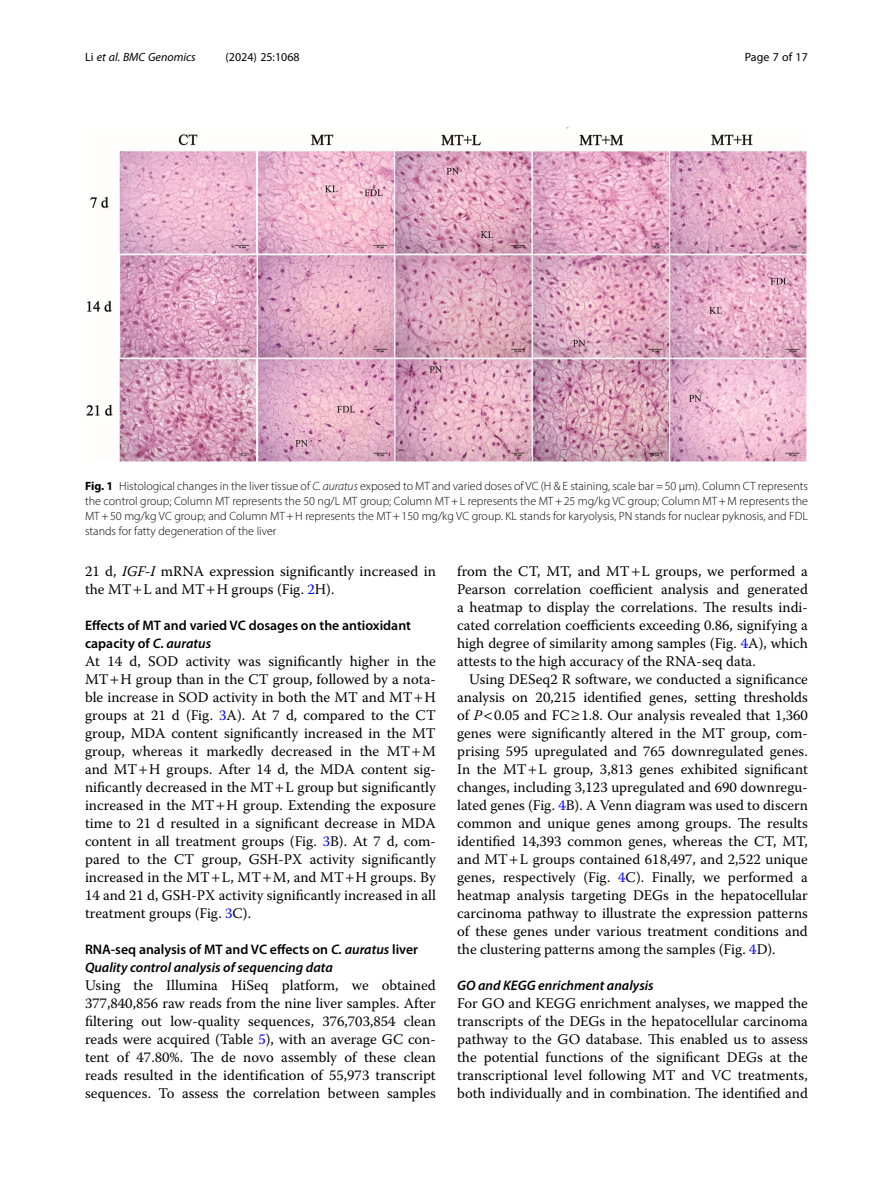
<style>
.page{position:relative;width:893px;height:1191px;background:#fff}
.page>*{position:absolute;margin:0;border:0;box-sizing:border-box;transform-origin:0 0}
.Body_Text{font:14.7px/18px "Warnock Pro";color:#000;text-align:justify}
.Body_Text_Indent{font:14.7px/18px "Warnock Pro";color:#000;text-align:justify}
.Head_2{font:600 13.8px/18px "Myriad Pro";color:#000}
.Head_3_after_2{font:italic 600 13.8px "Myriad Pro";color:#000}
.Head_3{font:italic 600 13.8px "Myriad Pro";color:#000}
.Figure_Caption{font:300 12px/15px "Myriad Pro";color:#000;text-align:justify}
.t1{font:12px "Myriad Pro";color:#000}
.t2{font:italic 12px "Myriad Pro";color:#000}
.s1{font-style:normal}
.s2{font-weight:700}
.s3{font-style:italic}
.s4{color:#00f}
</style>
<div class="page">
<img style="left:86px;top:127px;width:722px;height:336px">
<p class="t2" style="left:85px;top:50px;width:112px"><span class="s1">Li</span> et al. BMC Genomics</p>
<p class="t1" style="left:226px;top:50px;width:76px">(2024) 25:1068</p>
<p class="t1" style="left:745px;top:50px;width:65px">Page 7 of 17</p>
<p class="Figure_Caption" style="left:85px;top:478px;width:724px"><span class="s2">Fig. 1</span> Histological changes in the liver tissue of <span class="s3">C. auratus</span> exposed to MT and varied doses of VC (H &amp; E staining, scale bar =50 μm). Column CT represents the control group; Column MT represents the 50 ng/L MT group; Column MT+L represents the MT+25 mg/kg VC group; Column MT+M represents the MT+50 mg/kg VC group; and Column MT+H represents the MT+150 mg/kg VC group. KL stands for karyolysis, PN stands for nuclear pyknosis, and FDL stands for fatty degeneration of the liver</p>
<p class="Body_Text" style="left:85px;top:562px;width:352px">21 d, <span class="s3">IGF-I</span> mRNA expression significantly increased in the MT L and MT H groups (Fig. <span class="s4">2</span>H).</p>
<p class="Head_2" style="left:85px;top:616px;width:327px">Effects of MT and varied VC dosages on the antioxidant capacity of <span class="s3">C. auratus</span></p>
<p class="Body_Text" style="left:85px;top:652px;width:352px">At 14 d, SOD activity was significantly higher in the MT H group than in the CT group, followed by a nota&shy;ble increase in SOD activity in both the MT and MT H groups at 21 d (Fig. <span class="s4">3</span>A). At 7 d, compared to the CT group, MDA content significantly increased in the MT group, whereas it markedly decreased in the MT M and MT H groups. After 14 d, the MDA content sig&shy;nificantly decreased in the MT L group but significantly increased in the MT H group. Extending the exposure time to 21 d resulted in a significant decrease in MDA content in all treatment groups (Fig. <span class="s4">3</span>B). At 7 d, com&shy;pared to the CT group, GSH-PX activity significantly increased in the MT L, MT M, and MT H groups. By 14 and 21 d, GSH-PX activity significantly increased in all treatment groups (Fig. <span class="s4">3</span>C).</p>
<p class="Head_2" style="left:85px;top:940px;width:335px">RNA-seq analysis of MT and VC effects on <span class="s3">C. auratus</span> liver</p>
<p class="Head_3_after_2" style="left:85px;top:959px;width:249px">Quality control analysis of sequencing data</p>
<p class="Body_Text" style="left:85px;top:976px;width:352px">Using the Illumina HiSeq platform, we obtained 377,840,856 raw reads from the nine liver samples. After filtering out low-quality sequences, 376,703,854 clean reads were acquired (Table <span class="s4">5</span>), with an average GC con&shy;tent of 47.80%. The de novo assembly of these clean reads resulted in the identification of 55,973 transcript sequences. To assess the correlation between samples</p>
<p class="Body_Text" style="left:457px;top:562px;width:352px">from the CT, MT, and MT L groups, we performed a Pearson correlation coefficient analysis and generated a heatmap to display the correlations. The results indi&shy;cated correlation coefficients exceeding 0.86, signifying a high degree of similarity among samples (Fig. <span class="s4">4</span>A), which attests to the high accuracy of the RNA-seq data.</p>
<p class="Body_Text_Indent" style="left:457px;top:670px;width:352px;text-indent:12px">Using DESeq2 R software, we conducted a significance analysis on 20,215 identified genes, setting thresholds of <span class="s3">P</span> 0.05 and FC≥1.8. Our analysis revealed that 1,360 genes were significantly altered in the MT group, com&shy;prising 595 upregulated and 765 downregulated genes.<br>In the MT L group, 3,813 genes exhibited significant changes, including 3,123 upregulated and 690 downregu&shy;lated genes (Fig. <span class="s4">4</span>B). A Venn diagram was used to discern common and unique genes among groups. The results identified 14,393 common genes, whereas the CT, MT, and MT L groups contained 618,497, and 2,522 unique genes, respectively (Fig. <span class="s4">4</span>C). Finally, we performed a heatmap analysis targeting DEGs in the hepatocellular carcinoma pathway to illustrate the expression patterns of these genes under various treatment conditions and the clustering patterns among the samples (Fig. <span class="s4">4</span>D).</p>
<p class="Head_3" style="left:457px;top:977px;width:198px">GO and KEGG enrichment analysis</p>
<p class="Body_Text" style="left:457px;top:994px;width:352px">For GO and KEGG enrichment analyses, we mapped the transcripts of the DEGs in the hepatocellular carcinoma pathway to the GO database. This enabled us to assess the potential functions of the significant DEGs at the transcriptional level following MT and VC treatments, both individually and in combination. The identified and</p>
</div>
